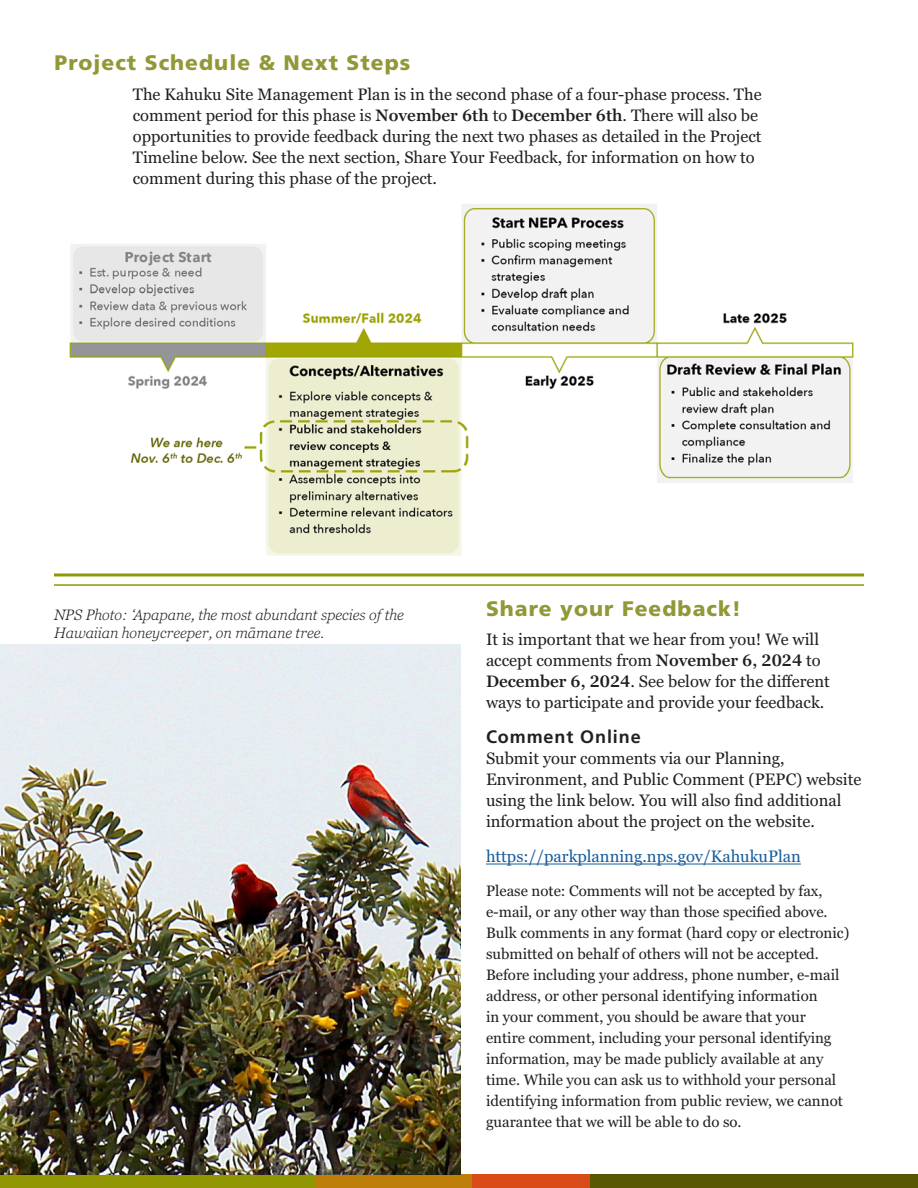
<style>
.page{position:relative;width:918px;height:1188px;background:#fff}
.page>*{position:absolute;margin:0;border:0;box-sizing:border-box;transform-origin:0 0}
.Heading_1{font:900 21px "H Frutiger LT Std";letter-spacing:.05em;color:#919837}
.Heading_2{font:700 18px "H Frutiger LT Std";letter-spacing:.05em;color:#231f20}
.Body_Text{font:16.5px/21px "Georgia Pro";color:#231f20}
.Body_Text-2{font:16.5px "Georgia Pro";color:#175d9e}
.Body_Text-3{font:15px/21px "Georgia Pro";color:#231f20}
.Image_Caption_Light{font:italic 300 15px/18px "Georgia Pro";color:#231f20}
.s1{font-weight:600}
</style>
<div class="page">
<div style="left:590px;top:1174px;width:328px;height:14px;background:#595802"></div>
<div style="left:0;top:1174px;width:316px;height:14px;background:#919702"></div>
<div style="left:316px;top:1174px;width:156px;height:14px;background:#be7f0a"></div>
<div style="left:472px;top:1174px;width:118px;height:14px;background:#d94b18"></div>
<hr style="left:486px;top:864px;width:315px;height:1px;background:#175d9e">
<img style="left:69px;top:204px;width:785px;height:352px">
<hr style="left:54px;top:573px;width:810px;height:3px;background:#919702">
<hr style="left:54px;top:584px;width:810px;height:2px;background:#919702">
<img style="left:0;top:644px;width:460px;height:530px">
<h2 class="Heading_1" style="left:55px;top:50px;width:357px">Project Schedule &amp; Next Steps</h2>
<p class="Body_Text" style="left:133px;top:84px;width:630px">The Kahuku Site Management Plan is in the second phase of a four-phase process. The comment period for this phase is <span class="s1">November 6th</span> to <span class="s1">December 6th</span>. There will also be opportunities to provide feedback during the next two phases as detailed in the Project Timeline below. See the next section, Share Your Feedback, for information on how to comment during this phase of the project.</p>
<p class="Image_Caption_Light" style="left:54px;top:606px;width:351px">NPS Photo: ‘Apapane, the most abundant species of the<br>Hawaiian honeycreeper, on māmane tree.</p>
<h2 class="Heading_1" style="left:486px;top:596px;width:257px">Share your Feedback!</h2>
<p class="Body_Text" style="left:486px;top:630px;width:345px">It is important that we hear from you! We will accept comments from <span class="s1">November 6, 2024</span> to <span class="s1">December 6, 2024</span>. See below for the different ways to participate and provide your feedback.</p>
<h3 class="Heading_2" style="left:486px;top:727px;width:156px">Comment Online</h3>
<p class="Body_Text" style="left:486px;top:749px;width:377px">Submit your comments via our Planning, Environment, and Public Comment (PEPC) website using the link below. You will also find additional information about the project on the website.</p>
<p class="Body_Text-2" style="left:486px;top:847px;width:316px">https://parkplanning.nps.gov/KahukuPlan</p>
<p class="Body_Text-3" style="left:486px;top:881px;width:365px">Please note: Comments will not be accepted by fax, e-mail, or any other way than those specified above.<br>Bulk comments in any format (hard copy or electronic) submitted on behalf of others will not be accepted.<br>Before including your address, phone number, e-mail address, or other personal identifying information<br>in your comment, you should be aware that your<br>entire comment, including your personal identifying information, may be made publicly available at any time. While you can ask us to withhold your personal identifying information from public review, we cannot guarantee that we will be able to do so.</p>
</div>
